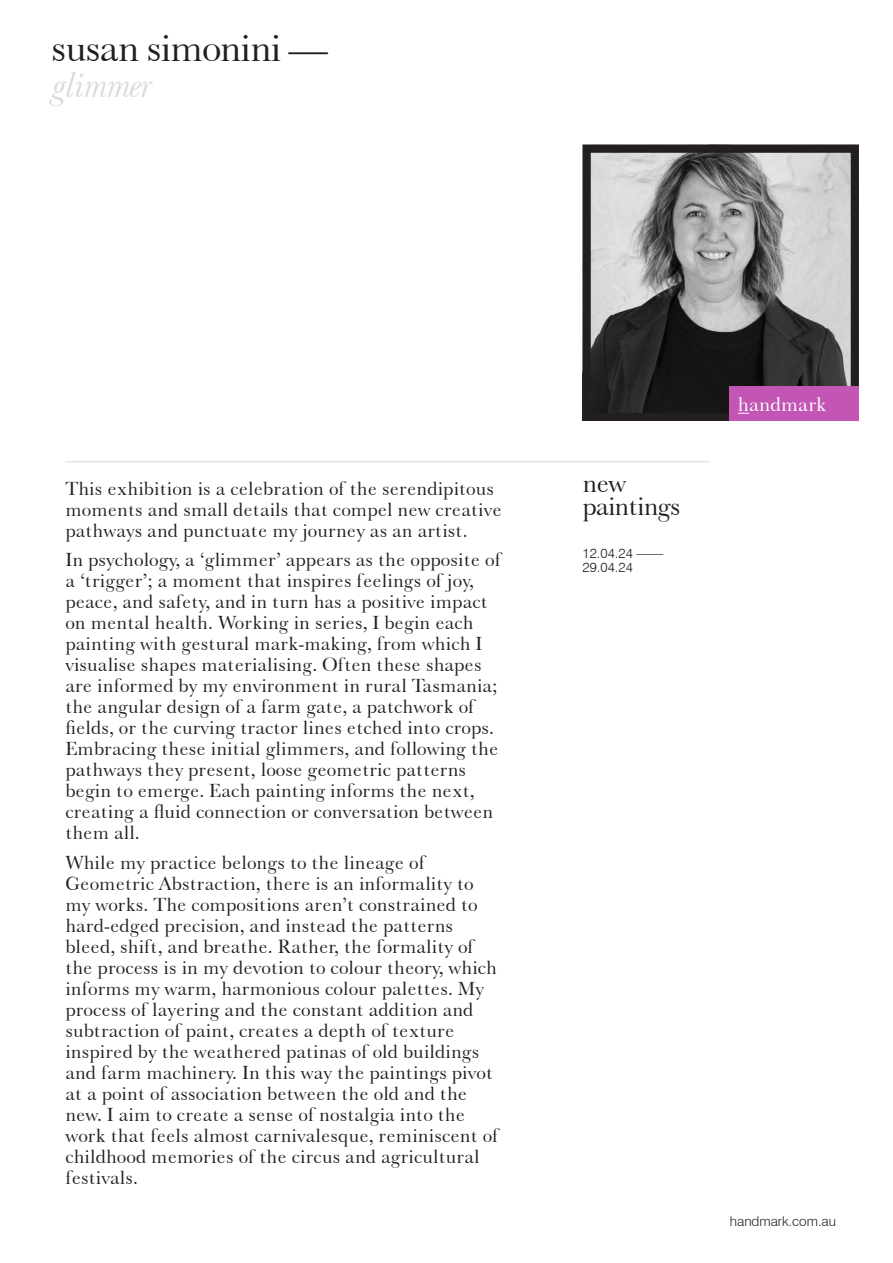
<style>
.page{position:relative;width:893px;height:1263px;background:#fff}
.page>*{position:absolute;margin:0;border:0;box-sizing:border-box;transform-origin:0 0}
.ARTIST_NAME{font:39.6px "Baskerville No 2 BT";letter-spacing:-.04em;color:#231f20}
.EXHIBITION_TITLE{font:italic 36.6px "Baskerville No 2 BT";letter-spacing:-.04em;color:#dbdbdb}
.CATEGORY{font:26.85px/22.5px "Baskerville No 2 BT";letter-spacing:-.04em;color:#231f20}
.t1{font:20.25px "Baskerville No 2 BT";color:#fff}
.t2{font:19.5px/21px "Baskerville No 2 BT";color:#231f20}
.DATES{font:300 13.5px/13.5px "Swiss 721 BT";color:#231f20}
</style>
<div class="page">
<img style="left:592px;top:154px;width:258px;height:258px">
<div style="left:583px;top:145px;width:276px;height:276px;border:8px solid #231f20"></div>
<hr style="left:65px;top:461px;width:645px;height:1px;background:#dbdbdb">
<div style="left:730px;top:387px;width:129px;height:34px;background:#c355b4"></div>
<p class="ARTIST_NAME" style="left:51px;top:23px;width:278px">susan simonini —</p>
<p class="EXHIBITION_TITLE" style="left:52px;top:62px;width:102px">glimmer</p>
<p class="t2" style="left:65px;top:477px;width:438px">This exhibition is a celebration of the serendipitous moments and small details that compel new creative pathways and punctuate my journey as an artist.</p>
<p class="t2" style="left:65px;top:549px;width:437px">In psychology, a ‘glimmer’ appears as the opposite of a ‘trigger’; a moment that inspires feelings of joy, peace, and safety, and in turn has a positive impact on mental health. Working in series, I begin each painting with gestural mark-making, from which I visualise shapes materialising. Often these shapes are informed by my environment in rural Tasmania; the angular design of a farm gate, a patchwork of fields, or the curving tractor lines etched into crops.<br>Embracing these initial glimmers, and following the pathways they present, loose geometric patterns begin to emerge. Each painting informs the next, creating a fluid connection or conversation between them all.</p>
<p class="t2" style="left:65px;top:851px;width:435px">While my practice belongs to the lineage of Geometric Abstraction, there is an informality to my works. The compositions aren’t constrained to hard-edged precision, and instead the patterns bleed, shift, and breathe. Rather, the formality of the process is in my devotion to colour theory, which informs my warm, harmonious colour palettes. My process of layering and the constant addition and subtraction of paint, creates a depth of texture inspired by the weathered patinas of old buildings and farm machinery. In this way the paintings pivot at a point of association between the old and the new. I aim to create a sense of nostalgia into the work that feels almost carnivalesque, reminiscent of childhood memories of the circus and agricultural festivals.</p>
<p class="CATEGORY" style="left:583px;top:471px;width:100px">new paintings</p>
<p class="DATES" style="left:583px;top:547px;width:82px">12.04.24 ——<br>29.04.24</p>
<p class="t1" style="left:738px;top:391px;width:90px">handmark</p>
<p class="DATES" style="left:730px;top:1215px;width:108px">handmark.com.au</p>
</div>
